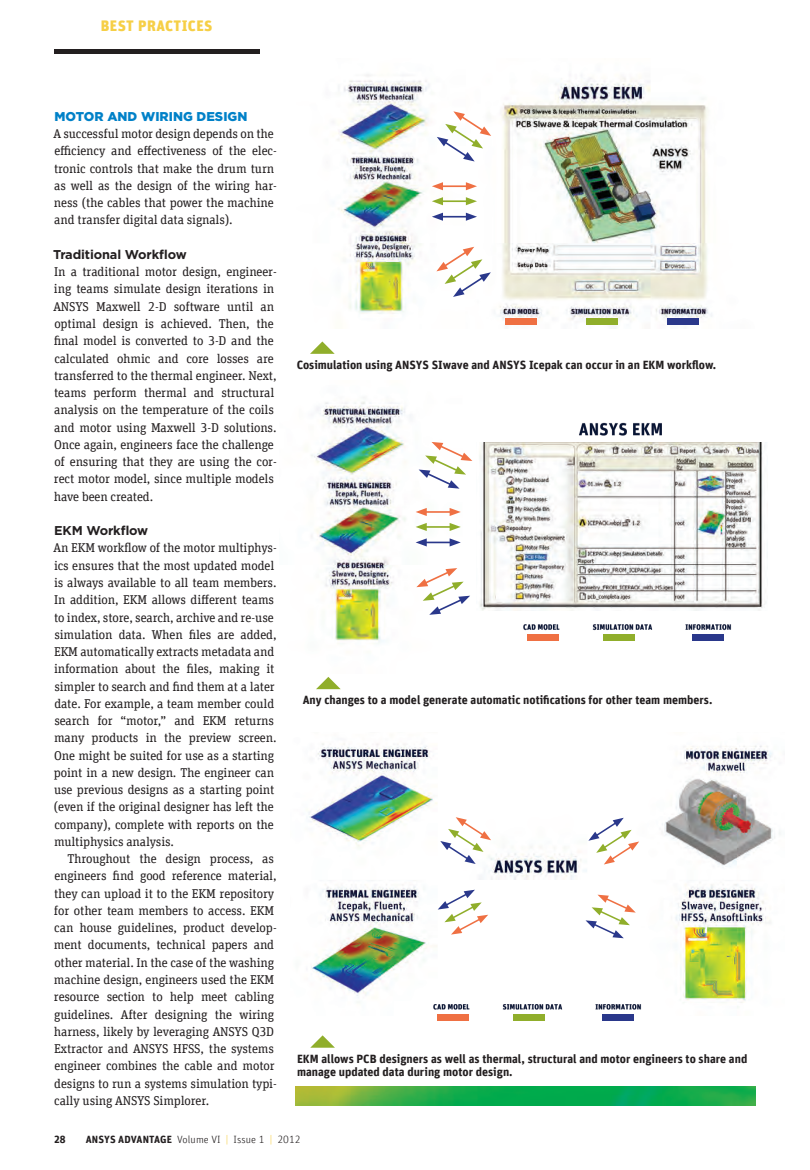
<style>
.page{position:relative;width:810px;height:1170px;background:#fff}
.page>*{position:absolute;margin:0;border:0;box-sizing:border-box;transform-origin:0 0}
.t1{font:900 15px "Unit Offc Pro";letter-spacing:.03em;color:#f6cf46}
.Paragraph_Style_1{font:12.75px/17.2px "Unit Slab Offc Pro";letter-spacing:-.01em;color:#231f20}
.Paragraph_Style_1-2{font:700 12.75px "Gotham";letter-spacing:-.01em;color:#231f20}
.Paragraph_Style_1-3{font:900 12.75px "Gotham";letter-spacing:.005em;color:#0081c8}
.Feature_Caption{font:700 12px/13.5px "Unit Offc Pro";color:#231f20}
.t2{font:300 10.5px "Unit Offc Pro";letter-spacing:.01em;color:#231f20}
.t3{font:700 10.5px "Unit Offc Pro";color:#231f20}
.s1{font-weight:700}
.s2{color:#f6cf46}
</style>
<div class="page">
<img style="left:311px;top:401px;width:162px;height:242px">
<img style="left:480px;top:442px;width:285px;height:168px">
<img style="left:579px;top:422px;width:83px;height:14px">
<svg style="left:419px;top:442px;width:53px;height:46px"></svg>
<svg style="left:416px;top:508px;width:45px;height:8px"></svg>
<svg style="left:416px;top:523px;width:45px;height:8px"></svg>
<hr style="left:424px;top:541px;width:28px;height:2px;background:#2a388b">
<svg style="left:450px;top:538px;width:11px;height:8px"></svg>
<svg style="left:416px;top:538px;width:11px;height:8px"></svg>
<svg style="left:416px;top:568px;width:54px;height:46px"></svg>
<img style="left:308px;top:743px;width:472px;height:264px">
<svg style="left:310px;top:341px;width:25px;height:13px"></svg>
<svg style="left:311px;top:1035px;width:23px;height:12px"></svg>
<img style="left:295px;top:1086px;width:461px;height:19px">
<svg style="left:316px;top:677px;width:25px;height:12px"></svg>
<img style="left:337px;top:74px;width:375px;height:253px">
<svg style="left:437px;top:111px;width:54px;height:50px"></svg>
<hr style="left:440px;top:185px;width:29px;height:2px;background:#ef7043">
<svg style="left:466px;top:182px;width:11px;height:8px"></svg>
<svg style="left:432px;top:182px;width:11px;height:8px"></svg>
<hr style="left:440px;top:200px;width:29px;height:2px;background:#90ae2b">
<svg style="left:466px;top:197px;width:11px;height:8px"></svg>
<svg style="left:432px;top:197px;width:11px;height:8px"></svg>
<svg style="left:432px;top:213px;width:45px;height:8px"></svg>
<svg style="left:436px;top:247px;width:55px;height:50px"></svg>
<svg style="left:586px;top:894px;width:50px;height:44px"></svg>
<svg style="left:440px;top:817px;width:51px;height:46px"></svg>
<svg style="left:438px;top:889px;width:50px;height:45px"></svg>
<svg style="left:588px;top:817px;width:51px;height:47px"></svg>
<hr style="left:54px;top:50px;width:205px;height:4px;background:#231f20">
<div style="left:505px;top:318px;width:32px;height:7px;background:#ef7043"></div>
<div style="left:586px;top:318px;width:32px;height:7px;background:#90ae2b"></div>
<div style="left:667px;top:318px;width:32px;height:7px;background:#2a388b"></div>
<img style="left:523px;top:624px;width:209px;height:17px">
<div style="left:527px;top:634px;width:32px;height:7px;background:#ef7043"></div>
<div style="left:603px;top:634px;width:32px;height:7px;background:#90ae2b"></div>
<div style="left:692px;top:634px;width:31px;height:7px;background:#2a388b"></div>
<img style="left:395px;top:1001px;width:258px;height:20px">
<div style="left:437px;top:1014px;width:32px;height:6px;background:#ef7043"></div>
<div style="left:514px;top:1014px;width:31px;height:6px;background:#90ae2b"></div>
<div style="left:602px;top:1014px;width:32px;height:6px;background:#2a388b"></div>
<p class="t1" style="left:101px;top:14px;width:113px">BEST PRACTICES</p>
<p class="Paragraph_Style_1-3" style="left:54px;top:107px;width:195px">MOTOR AND WIRING DESIGN</p>
<p class="Paragraph_Style_1" style="left:53px;top:125px;width:225px">A successful motor design depends on the efficiency and effectiveness of the elec&shy;tronic controls that make the drum turn as well as the design of the wiring har&shy;ness (the cables that power the machine and transfer digital data signals).</p>
<p class="Paragraph_Style_1-2" style="left:53px;top:247px;width:135px">Traditional Workflow</p>
<p class="Paragraph_Style_1" style="left:53px;top:263px;width:225px">In a traditional motor design, engineer&shy;ing teams simulate design iterations in ANSYS Maxwell 2-D software until an optimal design is achieved. Then, the final model is converted to 3-D and the calculated ohmic and core losses are transferred to the thermal engineer. Next, teams perform thermal and structural analysis on the temperature of the coils and motor using Maxwell 3-D solutions.<br>Once again, engineers face the challenge of ensuring that they are using the cor&shy;rect motor model, since multiple models have been created.</p>
<p class="Paragraph_Style_1-2" style="left:54px;top:523px;width:96px">EKM Workflow</p>
<p class="Paragraph_Style_1" style="left:53px;top:539px;width:225px">An EKM workflow of the motor multiphys&shy;ics ensures that the most updated model is always available to all team members.<br>In addition, EKM allows different teams to index, store, search, archive and re-use simulation data. When files are added, EKM automatically extracts metadata and information about the files, making it simpler to search and find them at a later date. For example, a team member could search for “motor,” and EKM returns many products in the preview screen.<br>One might be suited for use as a starting point in a new design. The engineer can use previous designs as a starting point (even if the original designer has left the company), complete with reports on the multiphysics analysis.</p>
<p class="Paragraph_Style_1" style="left:54px;top:849px;width:224px;text-indent:14px">Throughout the design process, as engineers find good reference material, they can upload it to the EKM repository for other team members to access. EKM can house guidelines, product develop&shy;ment documents, technical papers and other material. In the case of the washing machine design, engineers used the EKM resource section to help meet cabling guidelines. After designing the wiring harness, likely by leveraging ANSYS Q3D Extractor and ANSYS HFSS, the systems engineer combines the cable and motor designs to run a systems simulation typi&shy;cally using ANSYS Simplorer.</p>
<p class="Feature_Caption" style="left:297px;top:357px;width:421px">Cosimulation using ANSYS SIwave and ANSYS Icepak can occur in an EKM workflow.</p>
<p class="Feature_Caption" style="left:303px;top:692px;width:411px">Any changes to a model generate automatic notifications for other team members.</p>
<p class="Feature_Caption" style="left:297px;top:1050px;width:452px">EKM allows PCB designers as well as thermal, structural and motor engineers to share and manage updated data during motor design.</p>
<p class="t3" style="left:54px;top:1131px;width:13px">28</p>
<p class="t2" style="left:86px;top:1132px;width:217px"><span class="s1">ANSYS ADVANTAGE</span> Volume VI <span class="s2">|</span> Issue 1 <span class="s2">|</span> 2012</p>
</div>
